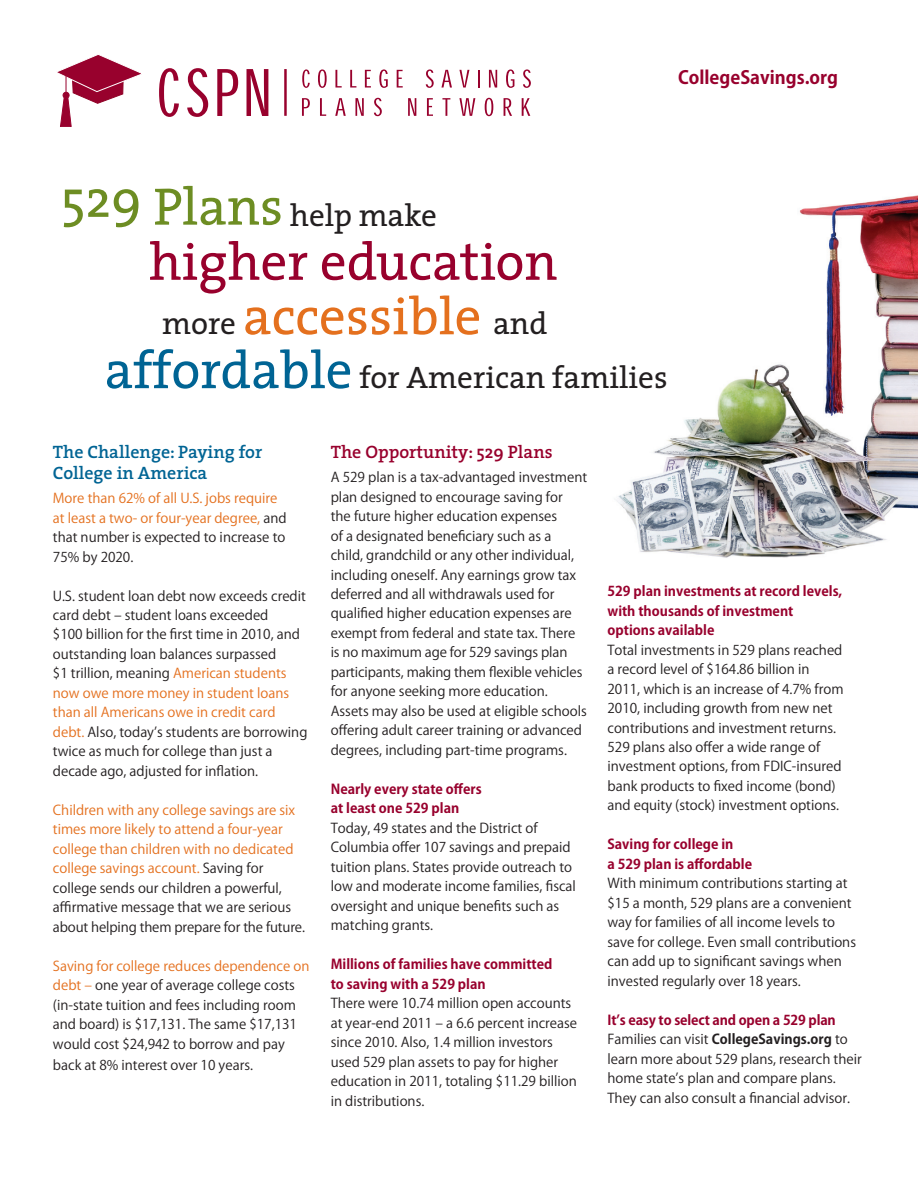
<style>
.page{position:relative;width:918px;height:1188px;background:#fff}
.page>*{position:absolute;margin:0;border:0;box-sizing:border-box;transform-origin:0 0}
.t1{font:53.1px "The Serif";color:#e4701e}
.t2{font:53.1px "The Serif";color:#6d8d23}
.t3{font:53.1px "The Serif";color:#98012d}
.t4{font:31.2px "The Serif";color:#231f20}
.t5{font:600 18px/21px "The Serif";color:#006494}
.t6{font:600 18px "The Serif";color:#98012d}
.t7{font:700 18px "Koz Go Pro";color:#98012d}
.t8{font:13.5px/19.5px "Koz Go Pro";color:#231f20}
.t9{font:13.5px/19.5px "Koz Go Pro";color:#e4701e}
.t10{font:700 13.5px/19.5px "Koz Go Pro";color:#98012d}
.s1{font-size:31.2px;color:#231f20}
.s2{font-size:53.1px;color:#006494}
.s3{color:#231f20}
.s4{color:#e4701e}
.s5{font-weight:700;color:#98012d}
.s6{font-weight:700}
</style>
<div class="page">
<img style="left:616px;top:195px;width:302px;height:363px">
<svg style="left:159px;top:68px;width:20px;height:49px"></svg>
<svg style="left:187px;top:68px;width:21px;height:49px"></svg>
<svg style="left:217px;top:69px;width:21px;height:47px"></svg>
<svg style="left:247px;top:69px;width:21px;height:47px"></svg>
<svg style="left:57px;top:54px;width:85px;height:73px"></svg>
<svg style="left:302px;top:69px;width:8px;height:19px"></svg>
<svg style="left:318px;top:69px;width:9px;height:19px"></svg>
<svg style="left:335px;top:70px;width:7px;height:18px"></svg>
<svg style="left:350px;top:70px;width:6px;height:18px"></svg>
<svg style="left:365px;top:70px;width:6px;height:18px"></svg>
<svg style="left:379px;top:69px;width:9px;height:19px"></svg>
<svg style="left:397px;top:70px;width:6px;height:18px"></svg>
<svg style="left:426px;top:69px;width:8px;height:19px"></svg>
<svg style="left:441px;top:70px;width:11px;height:18px"></svg>
<svg style="left:459px;top:70px;width:10px;height:18px"></svg>
<svg style="left:478px;top:70px;width:2px;height:18px"></svg>
<svg style="left:489px;top:70px;width:8px;height:18px"></svg>
<svg style="left:506px;top:69px;width:8px;height:19px"></svg>
<svg style="left:523px;top:69px;width:8px;height:19px"></svg>
<svg style="left:302px;top:98px;width:8px;height:18px"></svg>
<svg style="left:320px;top:98px;width:6px;height:18px"></svg>
<svg style="left:335px;top:98px;width:11px;height:18px"></svg>
<svg style="left:355px;top:98px;width:9px;height:18px"></svg>
<svg style="left:374px;top:98px;width:8px;height:18px"></svg>
<svg style="left:408px;top:98px;width:8px;height:18px"></svg>
<svg style="left:427px;top:98px;width:6px;height:18px"></svg>
<svg style="left:442px;top:98px;width:8px;height:18px"></svg>
<svg style="left:459px;top:98px;width:16px;height:18px"></svg>
<svg style="left:485px;top:98px;width:8px;height:18px"></svg>
<svg style="left:504px;top:98px;width:8px;height:18px"></svg>
<svg style="left:522px;top:98px;width:8px;height:18px"></svg>
<hr style="left:284px;top:69px;width:3px;height:47px;background:#98012d">
<h3 class="t7" style="left:678px;top:66px;width:162px">CollegeSavings.org</h3>
<h1 class="t2" style="left:61px;top:163px;width:378px">529 Plans <span class="s1">help make</span></h1>
<h1 class="t3" style="left:149px;top:218px;width:410px">higher education</h1>
<h1 class="t1" style="left:162px;top:272px;width:387px"><span class="s1">more</span> accessible <span class="s1">and</span></h1>
<h2 class="t4" style="left:105px;top:352px;width:565px"><span class="s2">affordable</span> for American families</h2>
<h3 class="t5" style="left:53px;top:441px;width:211px">The Challenge: Paying for<br>College in America</h3>
<p class="t9" style="left:53px;top:489px;width:235px">More than 62% of all U.S. jobs require at least a two- or four-year degree, <span class="s3">and that number is expected to increase to<br>75% by 2020.</span></p>
<p class="t8" style="left:53px;top:586px;width:256px">U.S. student loan debt now exceeds credit card debt – student loans exceeded<br>$100 billion for the first time in 2010, and outstanding loan balances surpassed<br>$1 trillion, meaning <span class="s4">American students now owe more money in student loans than all Americans owe in credit card debt.</span> Also, today’s students are borrowing twice as much for college than just a decade ago, adjusted for inflation.</p>
<p class="t9" style="left:53px;top:801px;width:254px">Children with any college savings are six times more likely to attend a four-year college than children with no dedicated college savings account. <span class="s3">Saving for college sends our children a powerful, affirmative message that we are serious about helping them prepare for the future.</span></p>
<p class="t8" style="left:53px;top:957px;width:258px"><span class="s4">Saving for college reduces dependence on debt –</span> one year of average college costs (in-state tuition and fees including room and board) is $17,131. The same $17,131 would cost $24,942 to borrow and pay</p>
<p class="t8" style="left:53px;top:1056px;width:202px">back at 8% interest over 10 years.</p>
<h3 class="t6" style="left:331px;top:437px;width:223px">The Opportunity: 529 Plans</h3>
<p class="t8" style="left:331px;top:468px;width:258px">A 529 plan is a tax-advantaged investment plan designed to encourage saving for<br>the future higher education expenses<br>of a designated beneficiary such as a<br>child, grandchild or any other individual, including oneself. Any earnings grow tax deferred and all withdrawals used for qualified higher education expenses are exempt from federal and state tax. There is no maximum age for 529 savings plan participants, making them flexible vehicles for anyone seeking more education.<br>Assets may also be used at eligible schools offering adult career training or advanced degrees, including part-time programs.</p>
<p class="t10" style="left:331px;top:780px;width:152px">Nearly every state offers at least one 529 plan</p>
<p class="t8" style="left:331px;top:819px;width:247px">Today, 49 states and the District of Columbia offer 107 savings and prepaid tuition plans. States provide outreach to low and moderate income families, fiscal oversight and unique benefits such as matching grants.</p>
<p class="t10" style="left:331px;top:956px;width:223px">Millions of families have committed to saving with a 529 plan</p>
<p class="t8" style="left:331px;top:994px;width:248px">There were 10.74 million open accounts at year-end 2011 – a 6.6 percent increase since 2010. Also, 1.4 million investors used 529 plan assets to pay for higher education in 2011, totaling $11.29 billion in distributions.</p>
<p class="t10" style="left:608px;top:582px;width:236px">529 plan investments at record levels, with thousands of investment options available</p>
<p class="t8" style="left:608px;top:640px;width:238px">Total investments in 529 plans reached a record level of $164.86 billion in 2011, which is an increase of 4.7% from 2010, including growth from new net contributions and investment returns.<br>529 plans also offer a wide range of investment options, from FDIC-insured bank products to fixed income (bond) and equity (stock) investment options.</p>
<p class="t10" style="left:608px;top:836px;width:146px">Saving for college in<br>a 529 plan is affordable</p>
<p class="t8" style="left:608px;top:874px;width:250px">With minimum contributions starting at $15 a month, 529 plans are a convenient way for families of all income levels to save for college. Even small contributions can add up to significant savings when invested regularly over 18 years.</p>
<p class="t8" style="left:608px;top:1011px;width:256px"><span class="s5">It’s easy to select and open a 529 plan </span>Families can visit <span class="s6">CollegeSavings.org</span> to learn more about 529 plans, research their home state’s plan and compare plans.<br>They can also consult a financial advisor.</p>
</div>
